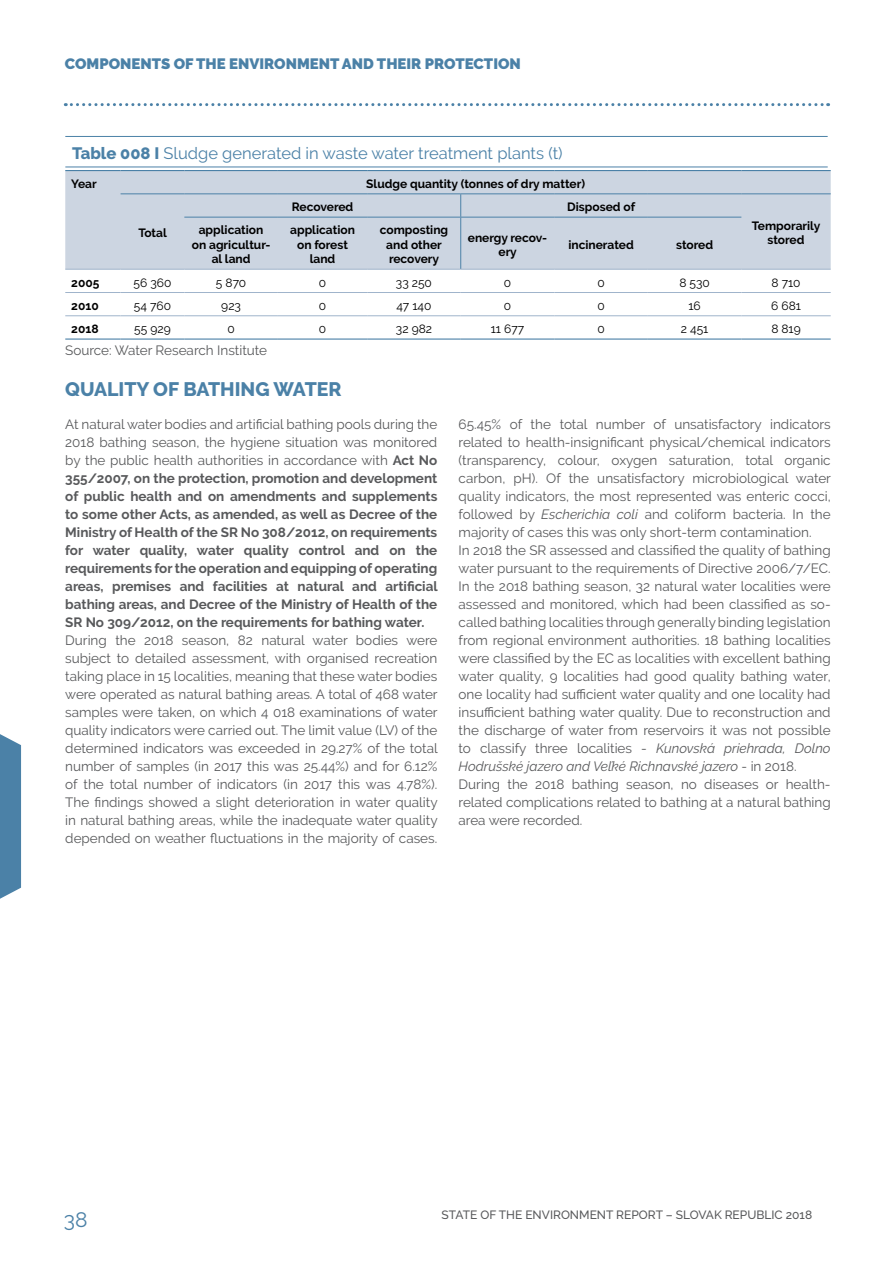
<style>
.page{position:relative;width:893px;height:1263px;background:#fff}
.page>*{position:absolute;margin:0;border:0;box-sizing:border-box;transform-origin:0 0}
.t1{font:21px "Raleway";color:#4b81a7}
.t2{font:800 19.5px "Raleway";color:#4b81a7}
.t3{font:16.5px "Raleway";color:#4b81a7}
.t4{font:900 15px "Raleway";color:#4b81a7}
.t5{font:13.5px/18px "Raleway";color:#58595b;text-align:justify}
.t6{font:700 13.5px/18px "Raleway";color:#58595b;text-align:justify}
.t7{font:700 12px/14.4px "Raleway";color:#000;text-align:center}
.t8{font:12px "Raleway";color:#000}
.t9{font:500 12px "Raleway";color:#58595b}
.s1{font-weight:800}
.s2{font-weight:400}
.s3{font-style:italic}
</style>
<div class="page">
<svg style="left:65px;top:103px;width:764px;height:3px"></svg>
<svg style="left:0;top:734px;width:21px;height:165px;background:#5789ad"></svg>
<hr style="left:65px;top:136px;width:763px;height:1px;background:#4b81a7">
<hr style="left:65px;top:167px;width:763px;height:1px;background:#4b81a7">
<div style="left:65px;top:171px;width:766px;height:98px;background:#ccd5e1"></div>
<hr style="left:65px;top:170px;width:56px;height:1px;background:#4b81a7">
<hr style="left:121px;top:170px;width:63px;height:1px;background:#4b81a7">
<hr style="left:184px;top:170px;width:94px;height:1px;background:#4b81a7">
<hr style="left:278px;top:170px;width:89px;height:1px;background:#4b81a7">
<hr style="left:367px;top:170px;width:94px;height:1px;background:#4b81a7">
<hr style="left:461px;top:170px;width:93px;height:1px;background:#4b81a7">
<hr style="left:554px;top:170px;width:94px;height:1px;background:#4b81a7">
<hr style="left:648px;top:170px;width:93px;height:1px;background:#4b81a7">
<hr style="left:741px;top:170px;width:90px;height:1px;background:#4b81a7">
<hr style="left:65px;top:338px;width:56px;height:2px;background:#4b81a7">
<hr style="left:121px;top:338px;width:63px;height:2px;background:#4b81a7">
<hr style="left:184px;top:338px;width:94px;height:2px;background:#4b81a7">
<hr style="left:278px;top:338px;width:89px;height:2px;background:#4b81a7">
<hr style="left:367px;top:338px;width:94px;height:2px;background:#4b81a7">
<hr style="left:461px;top:338px;width:93px;height:2px;background:#4b81a7">
<hr style="left:554px;top:338px;width:94px;height:2px;background:#4b81a7">
<hr style="left:648px;top:338px;width:93px;height:2px;background:#4b81a7">
<hr style="left:741px;top:338px;width:90px;height:2px;background:#4b81a7">
<hr style="left:121px;top:193px;width:63px;height:1px;background:#4b81a7">
<hr style="left:741px;top:193px;width:90px;height:1px;background:#4b81a7">
<hr style="left:65px;top:269px;width:56px;height:1px;background:#a0b4cb">
<hr style="left:121px;top:269px;width:63px;height:1px;background:#a0b4cb">
<hr style="left:184px;top:269px;width:94px;height:1px;background:#a0b4cb">
<hr style="left:278px;top:269px;width:89px;height:1px;background:#a0b4cb">
<hr style="left:554px;top:269px;width:94px;height:1px;background:#a0b4cb">
<hr style="left:648px;top:269px;width:93px;height:1px;background:#a0b4cb">
<hr style="left:741px;top:269px;width:90px;height:1px;background:#a0b4cb">
<hr style="left:65px;top:292px;width:56px;height:1px;background:#a0b4cb">
<hr style="left:121px;top:292px;width:63px;height:1px;background:#a0b4cb">
<hr style="left:184px;top:292px;width:94px;height:1px;background:#a0b4cb">
<hr style="left:278px;top:292px;width:89px;height:1px;background:#a0b4cb">
<hr style="left:367px;top:292px;width:94px;height:1px;background:#a0b4cb">
<hr style="left:461px;top:292px;width:93px;height:1px;background:#a0b4cb">
<hr style="left:554px;top:292px;width:94px;height:1px;background:#a0b4cb">
<hr style="left:648px;top:292px;width:93px;height:1px;background:#a0b4cb">
<hr style="left:741px;top:292px;width:90px;height:1px;background:#a0b4cb">
<hr style="left:65px;top:315px;width:56px;height:1px;background:#a0b4cb">
<hr style="left:121px;top:315px;width:63px;height:1px;background:#a0b4cb">
<hr style="left:184px;top:315px;width:94px;height:1px;background:#a0b4cb">
<hr style="left:278px;top:315px;width:89px;height:1px;background:#a0b4cb">
<hr style="left:367px;top:315px;width:94px;height:1px;background:#a0b4cb">
<hr style="left:461px;top:315px;width:93px;height:1px;background:#a0b4cb">
<hr style="left:554px;top:315px;width:94px;height:1px;background:#a0b4cb">
<hr style="left:648px;top:315px;width:93px;height:1px;background:#a0b4cb">
<hr style="left:741px;top:315px;width:90px;height:1px;background:#a0b4cb">
<hr style="left:184px;top:193px;width:94px;height:1px;background:#4b81a7">
<hr style="left:278px;top:193px;width:89px;height:1px;background:#4b81a7">
<hr style="left:367px;top:193px;width:94px;height:1px;background:#4b81a7">
<hr style="left:461px;top:193px;width:93px;height:1px;background:#4b81a7">
<svg style="left:460px;top:194px;width:1px;height:23px"></svg>
<hr style="left:554px;top:193px;width:94px;height:1px;background:#4b81a7">
<hr style="left:648px;top:193px;width:93px;height:1px;background:#4b81a7">
<hr style="left:184px;top:217px;width:94px;height:1px;background:#4b81a7">
<hr style="left:278px;top:217px;width:89px;height:1px;background:#4b81a7">
<hr style="left:554px;top:217px;width:94px;height:1px;background:#4b81a7">
<hr style="left:648px;top:217px;width:93px;height:1px;background:#4b81a7">
<hr style="left:367px;top:217px;width:94px;height:1px;background:#4b81a7">
<hr style="left:461px;top:217px;width:93px;height:1px;background:#4b81a7">
<hr style="left:460px;top:217px;width:1px;height:52px;background:#4b81a7">
<hr style="left:367px;top:269px;width:94px;height:1px;background:#a0b4cb">
<hr style="left:461px;top:269px;width:93px;height:1px;background:#a0b4cb">
<p class="t4" style="left:65px;top:55px;width:457px">COMPONENTS OF THE ENVIRONMENT AND THEIR PROTECTION</p>
<p class="t3" style="left:72px;top:144px;width:492px"><span class="s1">Table 008 I</span> Sludge generated in waste water treatment plants (t)</p>
<p class="t7" style="left:71px;top:176px;width:27px">Year</p>
<p class="t7" style="left:366px;top:176px;width:220px">Sludge quantity (tonnes of dry matter)</p>
<p class="t7" style="left:138px;top:226px;width:30px">Total</p>
<p class="t7" style="left:292px;top:200px;width:63px">Recovered</p>
<p class="t7" style="left:567px;top:200px;width:69px">Disposed of</p>
<p class="t7" style="left:192px;top:223px;width:80px">application on agricultur&shy;al land</p>
<p class="t7" style="left:290px;top:223px;width:66px">application on forest land</p>
<p class="t7" style="left:380px;top:223px;width:70px">composting and other recovery</p>
<p class="t7" style="left:468px;top:230px;width:81px">energy recov&shy;ery</p>
<p class="t7" style="left:568px;top:237px;width:67px">incinerated</p>
<p class="t7" style="left:676px;top:237px;width:38px">stored</p>
<p class="t7" style="left:752px;top:219px;width:70px">Temporarily stored</p>
<p class="t7" style="left:71px;top:275px;width:30px">2005</p>
<p class="t8" style="left:134px;top:275px;width:39px">56 360</p>
<p class="t8" style="left:216px;top:275px;width:32px">5 870</p>
<p class="t8" style="left:319px;top:275px;width:9px">0</p>
<p class="t8" style="left:396px;top:275px;width:38px">33 250</p>
<p class="t8" style="left:504px;top:275px;width:9px">0</p>
<p class="t8" style="left:597px;top:275px;width:9px">0</p>
<p class="t8" style="left:679px;top:275px;width:32px">8 530</p>
<p class="t8" style="left:771px;top:275px;width:31px">8 710</p>
<p class="t7" style="left:71px;top:298px;width:29px">2010</p>
<p class="t8" style="left:134px;top:299px;width:39px">54 760</p>
<p class="t8" style="left:221px;top:299px;width:21px">923</p>
<p class="t8" style="left:319px;top:299px;width:9px">0</p>
<p class="t8" style="left:397px;top:299px;width:36px">47 140</p>
<p class="t8" style="left:504px;top:299px;width:9px">0</p>
<p class="t8" style="left:597px;top:299px;width:9px">0</p>
<p class="t8" style="left:688px;top:299px;width:14px">16</p>
<p class="t8" style="left:771px;top:299px;width:31px">6 681</p>
<p class="t7" style="left:71px;top:322px;width:29px">2018</p>
<p class="t8" style="left:134px;top:322px;width:38px">55 929</p>
<p class="t8" style="left:227px;top:322px;width:9px">0</p>
<p class="t8" style="left:319px;top:322px;width:9px">0</p>
<p class="t8" style="left:396px;top:322px;width:38px">32 982</p>
<p class="t8" style="left:491px;top:322px;width:35px">11 677</p>
<p class="t8" style="left:597px;top:322px;width:9px">0</p>
<p class="t8" style="left:681px;top:322px;width:29px">2 451</p>
<p class="t8" style="left:771px;top:322px;width:31px">8 819</p>
<p class="t5" style="left:65px;top:341px;width:203px">Source: Water Research Institute</p>
<h2 class="t2" style="left:65px;top:378px;width:278px">QUALITY OF BATHING WATER</h2>
<p class="t6" style="left:65px;top:415px;width:374px"><span class="s2">At natural water bodies and artificial bathing pools during the 2018 bathing season, the hygiene situation was monitored by the public health authorities in accordance with</span> Act No 355/2007, on the protection, promotion and development of public health and on amendments and supplements to some other Acts, as amended, as well as Decree of the Ministry of Health of the SR No 308/2012, on requirements for water quality, water quality control and on the requirements for the operation and equipping of operating areas, premises and facilities at natural and artificial bathing areas, and Decree of the Ministry of Health of the SR No 309/2012, on the requirements for bathing water.</p>
<p class="t5" style="left:65px;top:631px;width:374px">During the 2018 season, 82 natural water bodies were subject to detailed assessment, with organised recreation taking place in 15 localities, meaning that these water bodies were operated as natural bathing areas. A total of 468 water samples were taken, on which 4 018 examinations of water quality indicators were carried out. The limit value (LV) of the determined indicators was exceeded in 29.27% of the total number of samples (in 2017 this was 25.44%) and for 6.12% of the total number of indicators (in 2017 this was 4.78%).<br>The findings showed a slight deterioration in water quality in natural bathing areas, while the inadequate water quality depended on weather fluctuations in the majority of cases.</p>
<p class="t5" style="left:459px;top:415px;width:374px;text-align:left">65.45% of the total number of unsatisfactory indicators related to health-insignificant physical/chemical indicators (transparency, colour, oxygen saturation, total organic carbon, pH). Of the unsatisfactory microbiological water quality indicators, the most represented was enteric cocci, followed by <span class="s3">Escherichia coli</span> and coliform bacteria. In the majority of cases this was only short-term contamination.<br>In 2018 the SR assessed and classified the quality of bathing water pursuant to the requirements of Directive 2006/7/EC.<br>In the 2018 bathing season, 32 natural water localities were assessed and monitored, which had been classified as so&shy;called bathing localities through generally binding legislation from regional environment authorities. 18 bathing localities were classified by the EC as localities with excellent bathing water quality, 9 localities had good quality bathing water, one locality had sufficient water quality and one locality had insufficient bathing water quality. Due to reconstruction and the discharge of water from reservoirs it was not possible to classify three localities - <span class="s3">Kunovská priehrada, Dolno Hodrušské jazero and Veľké Richnavské jazero</span> - in 2018.<br>During the 2018 bathing season, no diseases or health&shy;related complications related to bathing at a natural bathing area were recorded.</p>
<h1 class="t1" style="left:64px;top:1208px;width:25px">38</h1>
<p class="t9" style="left:442px;top:1208px;width:372px">STATE OF THE ENVIRONMENT REPORT – SLOVAK REPUBLIC 2018</p>
</div>
